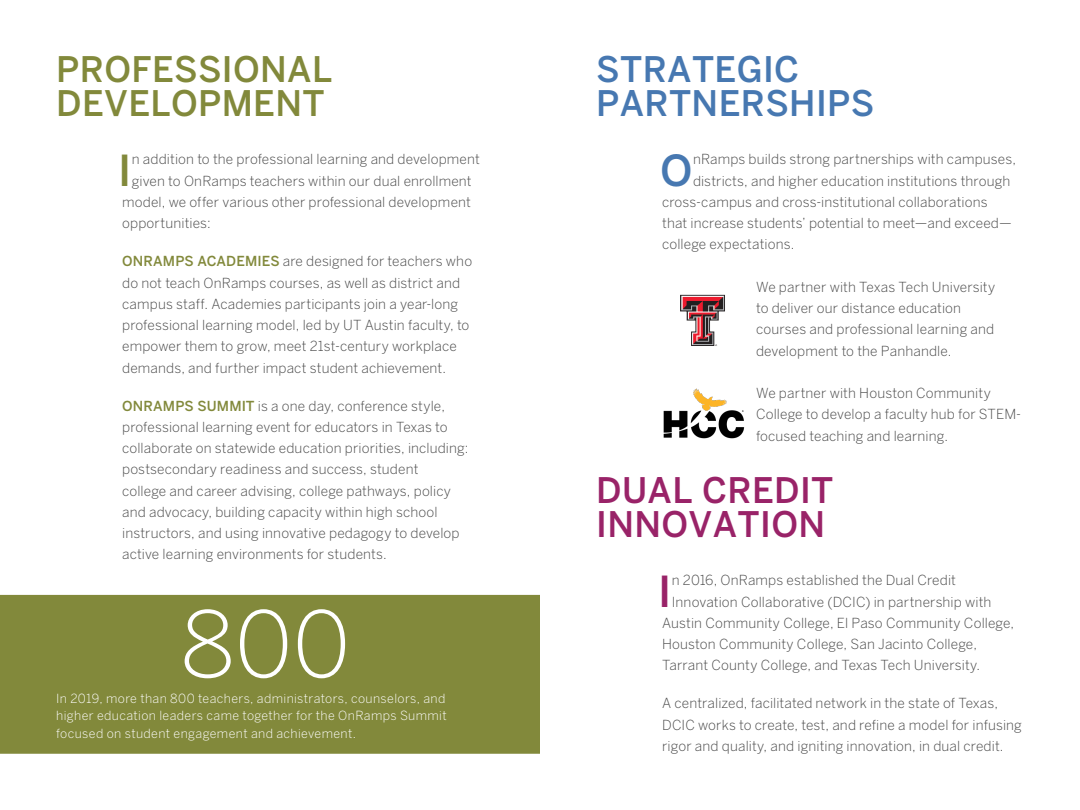
<style>
.page{position:relative;width:1080px;height:810px;background:#fff}
.page>*{position:absolute;margin:0;border:0;box-sizing:border-box;transform-origin:0 0}
.t1{font:300 90px "Benton Sans";color:#fff}
.first_paragraph{font:500 42.5px "Benton Sans";color:#992368}
.first_paragraph-2{font:500 42.5px "Benton Sans";color:#4778b1}
.first_paragraph-3{font:500 42.5px "Benton Sans";color:#82893b}
.t2{font:500 35px/33.8px "Benton Sans";letter-spacing:.01em;color:#82893b}
.t3{font:500 35px/33.8px "Benton Sans";letter-spacing:.01em;color:#4778b1}
.t4{font:500 35px/33.8px "Benton Sans";letter-spacing:.01em;color:#992368}
.first_paragraph-4{font:300 13.75px/21.2px "Benton Sans";letter-spacing:.01em;color:#444}
.first_paragraph-5{font:300 12.5px/17.5px "Benton Sans";letter-spacing:.03em;color:#fff;text-align:justify}
.s1{font-weight:500;color:#82893b}
</style>
<div class="page">
<img style="left:680px;top:294px;width:45px;height:52px">
<img style="left:663px;top:388px;width:82px;height:51px">
<div style="left:0;top:595px;width:540px;height:159px;background:#82893b"></div>
<p class="t2" style="left:56px;top:52px;width:278px">PROFESSIONAL<br>DEVELOPMENT</p>
<p class="first_paragraph-3" style="left:118px;top:145px;width:15px">I</p>
<p class="first_paragraph-4" style="left:132px;top:149px;width:350px">n addition to the professional learning and development</p>
<p class="first_paragraph-4" style="left:132px;top:170px;width:341px">given to OnRamps teachers within our dual enrollment</p>
<p class="first_paragraph-4" style="left:122px;top:191px;width:350px">model, we offer various other professional development</p>
<p class="first_paragraph-4" style="left:122px;top:212px;width:90px">opportunities:</p>
<p class="first_paragraph-4" style="left:122px;top:251px;width:352px"><span class="s1">ONRAMPS ACADEMIES</span> are designed for teachers who do not teach OnRamps courses, as well as district and campus staff. Academies participants join a year-long professional learning model, led by UT Austin faculty, to empower them to grow, meet 21st-century workplace demands, and further impact student achievement.</p>
<p class="first_paragraph-4" style="left:122px;top:395px;width:348px"><span class="s1">ONRAMPS SUMMIT</span> is a one day, conference style, professional learning event for educators in Texas to collaborate on statewide education priorities, including: postsecondary readiness and success, student<br>college and career advising, college pathways, policy and advocacy, building capacity within high school instructors, and using innovative pedagogy to develop active learning environments for students.</p>
<p class="t1" style="left:181px;top:591px;width:171px">800</p>
<p class="first_paragraph-5" style="left:56px;top:689px;width:392px">In 2019, more than 800 teachers, administrators, counselors, and higher education leaders came together for the OnRamps Summit focused on student engagement and achievement.</p>
<p class="t3" style="left:596px;top:52px;width:280px">STRATEGIC<br>PARTNERSHIPS</p>
<p class="first_paragraph-2" style="left:660px;top:145px;width:34px">O</p>
<p class="first_paragraph-4" style="left:693px;top:149px;width:325px">nRamps builds strong partnerships with campuses,</p>
<p class="first_paragraph-4" style="left:693px;top:170px;width:319px">districts, and higher education institutions through</p>
<p class="first_paragraph-4" style="left:662px;top:191px;width:327px">cross-campus and cross-institutional collaborations</p>
<p class="first_paragraph-4" style="left:662px;top:212px;width:351px">that increase students’ potential to meet—and exceed—</p>
<p class="first_paragraph-4" style="left:662px;top:234px;width:134px">college expectations.</p>
<p class="first_paragraph-4" style="left:756px;top:276px;width:241px">We partner with Texas Tech University to deliver our distance education courses and professional learning and development to the Panhandle.</p>
<p class="first_paragraph-4" style="left:756px;top:382px;width:267px">We partner with Houston Community<br>College to develop a faculty hub for STEM&shy;focused teaching and learning.</p>
<p class="t4" style="left:596px;top:473px;width:239px">DUAL CREDIT<br>INNOVATION</p>
<p class="first_paragraph" style="left:658px;top:566px;width:15px">I</p>
<p class="first_paragraph-4" style="left:672px;top:570px;width:286px">n 2016, OnRamps established the Dual Credit</p>
<p class="first_paragraph-4" style="left:672px;top:591px;width:321px">Innovation Collaborative (DCIC) in partnership with</p>
<p class="first_paragraph-4" style="left:662px;top:612px;width:354px">Austin Community College, El Paso Community College,</p>
<p class="first_paragraph-4" style="left:662px;top:633px;width:316px">Houston Community College, San Jacinto College,</p>
<p class="first_paragraph-4" style="left:662px;top:655px;width:320px">Tarrant County College, and Texas Tech University.</p>
<p class="first_paragraph-4" style="left:662px;top:693px;width:361px">A centralized, facilitated network in the state of Texas,<br>DCIC works to create, test, and refine a model for infusing rigor and quality, and igniting innovation, in dual credit.</p>
</div>
